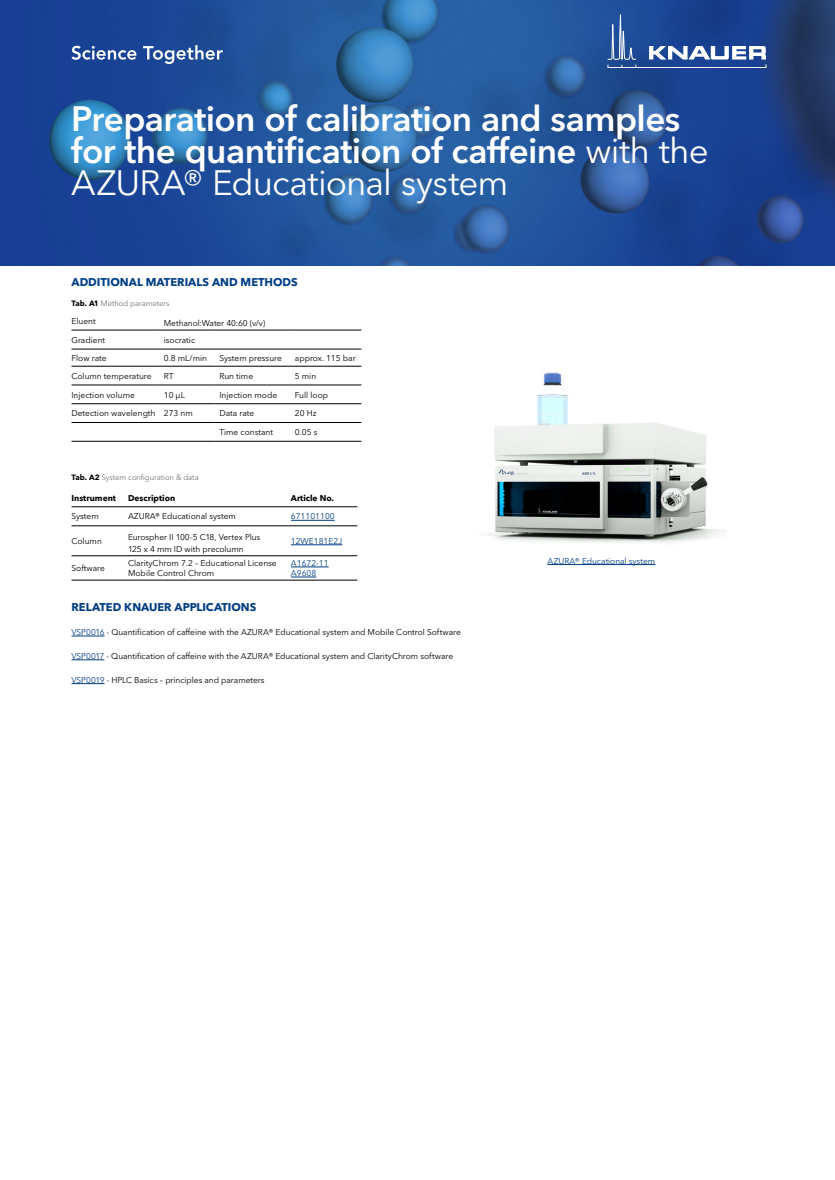
<style>
.page{position:relative;width:835px;height:1180px;background:#fff}
.page>*{position:absolute;margin:0;border:0;box-sizing:border-box;transform-origin:0 0}
.t1{font:600 35px/31.7px "Avenir Next W1 G";letter-spacing:-.015em;color:#fff}
.t2{font:700 11.2px "Avenir Next W1 G";letter-spacing:-.005em;color:#003d85}
.t3{font:8.4px/11.9px "Avenir Next W1 G";color:#000}
.t4{font:8.4px/10.1px "Avenir Next W1 G";color:#003d85}
.t5{font:700 8.4px "Avenir Next W1 G";color:#000}
.t6{font:300 7.7px "Avenir Next W1 G";letter-spacing:-.005em;color:#58585a}
.s1{font-weight:400}
.s2{font-weight:700;color:#000}
.s3{color:#003d85}
</style>
<div class="page">
<img style="left:0;top:0;width:834px;height:266px">
<svg style="left:71px;top:45px;width:152px;height:19px;background:#5373af"></svg>
<svg style="left:607px;top:14px;width:159px;height:54px;background:#3c60a2"></svg>
<hr style="left:71px;top:506px;width:52px;height:1px;background:#000">
<hr style="left:123px;top:506px;width:163px;height:1px;background:#000">
<hr style="left:286px;top:506px;width:71px;height:1px;background:#000">
<hr style="left:71px;top:525px;width:52px;height:1px;background:#000">
<hr style="left:123px;top:525px;width:163px;height:1px;background:#000">
<hr style="left:286px;top:525px;width:71px;height:1px;background:#000">
<hr style="left:71px;top:555px;width:52px;height:1px;background:#000">
<hr style="left:123px;top:555px;width:163px;height:1px;background:#000">
<hr style="left:286px;top:555px;width:71px;height:1px;background:#000">
<hr style="left:71px;top:580px;width:52px;height:1px;background:#000">
<hr style="left:123px;top:580px;width:163px;height:1px;background:#000">
<hr style="left:286px;top:580px;width:71px;height:1px;background:#000">
<hr style="left:291px;top:520px;width:44px;height:1px;background:#003d85">
<hr style="left:291px;top:544px;width:51px;height:1px;background:#003d85">
<hr style="left:291px;top:567px;width:37px;height:1px;background:#003d85">
<svg style="left:291px;top:577px;width:25px;height:1px"></svg>
<hr style="left:159px;top:330px;width:55px;height:1px;background:#000">
<hr style="left:214px;top:330px;width:76px;height:1px;background:#000">
<hr style="left:71px;top:330px;width:88px;height:1px;background:#000">
<hr style="left:290px;top:330px;width:71px;height:1px;background:#000">
<hr style="left:71px;top:349px;width:88px;height:1px;background:#000">
<hr style="left:159px;top:349px;width:55px;height:1px;background:#000">
<hr style="left:214px;top:349px;width:76px;height:1px;background:#000">
<hr style="left:290px;top:349px;width:71px;height:1px;background:#000">
<hr style="left:71px;top:366px;width:88px;height:1px;background:#000">
<hr style="left:159px;top:366px;width:55px;height:1px;background:#000">
<hr style="left:214px;top:366px;width:76px;height:1px;background:#000">
<hr style="left:290px;top:366px;width:71px;height:1px;background:#000">
<hr style="left:71px;top:385px;width:88px;height:1px;background:#000">
<hr style="left:159px;top:385px;width:55px;height:1px;background:#000">
<hr style="left:214px;top:385px;width:76px;height:1px;background:#000">
<hr style="left:290px;top:385px;width:71px;height:1px;background:#000">
<hr style="left:71px;top:403px;width:88px;height:1px;background:#000">
<hr style="left:159px;top:403px;width:55px;height:1px;background:#000">
<hr style="left:214px;top:403px;width:76px;height:1px;background:#000">
<hr style="left:290px;top:403px;width:71px;height:1px;background:#000">
<hr style="left:71px;top:422px;width:88px;height:1px;background:#000">
<hr style="left:159px;top:422px;width:55px;height:1px;background:#000">
<hr style="left:214px;top:422px;width:76px;height:1px;background:#000">
<hr style="left:290px;top:422px;width:71px;height:1px;background:#000">
<hr style="left:71px;top:441px;width:88px;height:1px;background:#000">
<hr style="left:159px;top:441px;width:55px;height:1px;background:#000">
<hr style="left:214px;top:441px;width:76px;height:1px;background:#000">
<hr style="left:290px;top:441px;width:71px;height:1px;background:#000">
<img style="left:489px;top:372px;width:235px;height:193px">
<hr style="left:547px;top:564px;width:108px;height:1px;background:#003d85">
<hr style="left:71px;top:636px;width:34px;height:1px;background:#003d85">
<hr style="left:71px;top:659px;width:33px;height:1px;background:#003d85">
<hr style="left:71px;top:683px;width:33px;height:1px;background:#003d85">
<h1 class="t1" style="left:71px;top:103px;width:639px">Preparation of calibration and samples for the quantification of caffeine <span class="s1">with the<br>AZURA® Educational system</span></h1>
<h2 class="t2" style="left:71px;top:275px;width:228px">ADDITIONAL MATERIALS AND METHODS</h2>
<p class="t6" style="left:71px;top:298px;width:100px"><span class="s2">Tab. A1</span> Method parameters</p>
<p class="t3" style="left:71px;top:315px;width:26px">Eluent</p>
<p class="t3" style="left:164px;top:317px;width:103px">Methanol:Water 40:60 (v/v)</p>
<p class="t3" style="left:71px;top:334px;width:35px">Gradient</p>
<p class="t3" style="left:164px;top:334px;width:33px">isocratic</p>
<p class="t3" style="left:71px;top:352px;width:37px">Flow rate</p>
<p class="t3" style="left:164px;top:352px;width:45px">0.8 mL/min</p>
<p class="t3" style="left:219px;top:352px;width:64px">System pressure</p>
<p class="t3" style="left:295px;top:352px;width:62px">approx. 115 bar</p>
<p class="t3" style="left:71px;top:370px;width:82px">Column temperature</p>
<p class="t3" style="left:164px;top:370px;width:11px">RT</p>
<p class="t3" style="left:219px;top:370px;width:35px">Run time</p>
<p class="t3" style="left:295px;top:370px;width:23px">5 min</p>
<p class="t3" style="left:71px;top:389px;width:65px">Injection volume</p>
<p class="t3" style="left:164px;top:389px;width:23px">10 µL</p>
<p class="t3" style="left:219px;top:389px;width:59px">Injection mode</p>
<p class="t3" style="left:295px;top:389px;width:35px">Full loop</p>
<p class="t3" style="left:71px;top:407px;width:123px">Detection wavelength 273 nm</p>
<p class="t3" style="left:219px;top:407px;width:36px">Data rate</p>
<p class="t3" style="left:295px;top:407px;width:23px">20 Hz</p>
<p class="t3" style="left:219px;top:426px;width:55px">Time constant</p>
<p class="t3" style="left:295px;top:426px;width:24px">0.05 s</p>
<p class="t6" style="left:71px;top:473px;width:129px"><span class="s2">Tab. A2</span> System configuration &amp; data</p>
<p class="t5" style="left:71px;top:492px;width:46px">Instrument</p>
<p class="t5" style="left:128px;top:492px;width:49px">Description</p>
<p class="t5" style="left:291px;top:492px;width:45px">Article No.</p>
<p class="t3" style="left:71px;top:510px;width:29px">System</p>
<p class="t3" style="left:128px;top:510px;width:109px">AZURA® Educational system</p>
<p class="t4" style="left:291px;top:511px;width:45px">671101100</p>
<p class="t3" style="left:71px;top:535px;width:32px">Column</p>
<p class="t3" style="left:128px;top:531px;width:134px">Eurospher II 100-5 C18, Vertex Plus<br>125 x 4 mm ID with precolumn</p>
<p class="t4" style="left:291px;top:536px;width:53px">12WE181E2J</p>
<p class="t3" style="left:71px;top:562px;width:35px">Software</p>
<p class="t3" style="left:128px;top:558px;width:150px;line-height:10.1px">ClarityChrom 7.2 – Educational License<br>Mobile Control Chrom</p>
<p class="t4" style="left:291px;top:558px;width:39px">A1672-11<br>A9608</p>
<h2 class="t2" style="left:71px;top:600px;width:186px">RELATED KNAUER APPLICATIONS</h2>
<p class="t3" style="left:71px;top:626px;width:391px"><span class="s3">VSP0016</span> - Quantification of caffeine with the AZURA® Educational system and Mobile Control Software</p>
<p class="t3" style="left:71px;top:650px;width:383px"><span class="s3">VSP0017</span> - Quantification of caffeine with the AZURA® Educational system and ClarityChrom software</p>
<p class="t3" style="left:71px;top:674px;width:195px"><span class="s3">VSP0019</span> - HPLC Basics – principles and parameters</p>
<p class="t4" style="left:547px;top:556px;width:109px">AZURA® Educational system</p>
</div>
